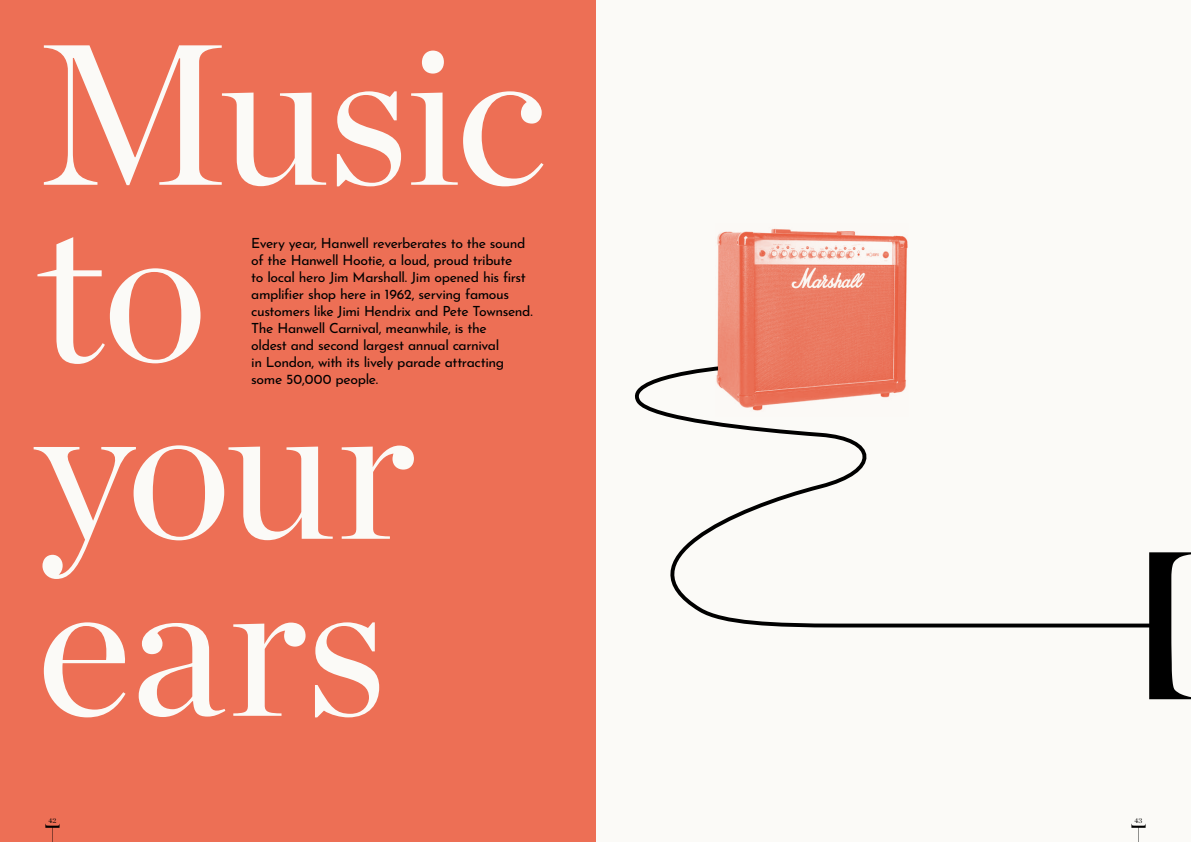
<style>
.page{position:relative;width:1191px;height:842px;background:#fff}
.page>*{position:absolute;margin:0;border:0;box-sizing:border-box;transform-origin:0 0}
.t1{font:200px/177px "Chronicle Display";letter-spacing:-.01em;color:#fbfaf7}
.t2{font:14px/17px "Josefin Sans";letter-spacing:-.03em;color:#000}
.t3{font:7px "Chronicle Display";color:#000}
</style>
<div class="page">
<div style="left:595px;top:0;width:596px;height:842px;background:#fbfaf7"></div>
<div style="left:0;top:0;width:595px;height:842px;background:#ed6f55"></div>
<svg style="left:635px;top:366px;width:514px;height:262px"></svg>
<img style="left:715px;top:228px;width:193px;height:189px">
<svg style="left:1149px;top:552px;width:42px;height:147px"></svg>
<svg style="left:45px;top:824px;width:15px;height:18px"></svg>
<svg style="left:1131px;top:824px;width:14px;height:18px"></svg>
<h1 class="t1" style="left:37px;top:12px;width:511px">Music to your ears</h1>
<p class="t2" style="left:251px;top:233px;width:283px">Every year, Hanwell reverberates to the sound of the Hanwell Hootie, a loud, proud tribute<br>to local hero Jim Marshall. Jim opened his first amplifier shop here in 1962, serving famous customers like Jimi Hendrix and Pete Townsend.<br>The Hanwell Carnival, meanwhile, is the<br>oldest and second largest annual carnival<br>in London, with its lively parade attracting some 50,000 people.</p>
<p class="t3" style="left:49px;top:815px;width:9px">42</p>
<p class="t3" style="left:1134px;top:815px;width:9px">43</p>
</div>
